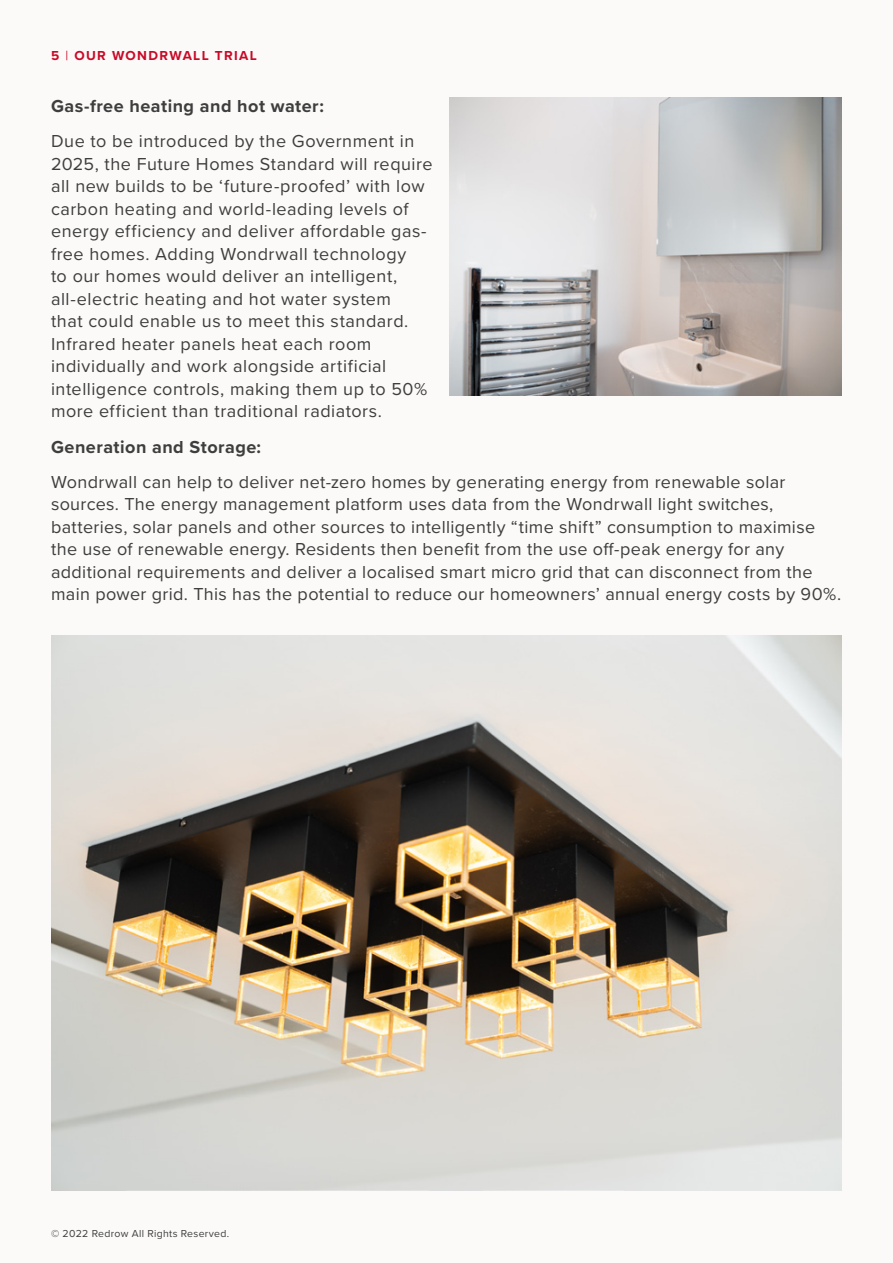
<style>
.page{position:relative;width:893px;height:1263px;background:#fbfaf8}
.page>*{position:absolute;margin:0;border:0;box-sizing:border-box;transform-origin:0 0}
.t1{font:18px/22.5px "Proxima Nova";letter-spacing:.025em;color:#3e3e3e}
.t2{font:700 18px "Proxima Nova";letter-spacing:.025em;color:#3e3e3e}
.t3{font:700 13.5px "Proxima Nova";letter-spacing:.1em;color:#ca0928}
.t4{font:10.5px "Proxima Nova";letter-spacing:.03em;color:#3e3e3e}
.s1{font-weight:400}
</style>
<div class="page">
<img style="left:51px;top:636px;width:791px;height:555px">
<img style="left:449px;top:98px;width:393px;height:297px">
<p class="t3" style="left:51px;top:45px;width:207px">5 <span class="s1">|</span> OUR WONDRWALL TRIAL</p>
<p class="t2" style="left:51px;top:93px;width:274px">Gas-free heating and hot water:</p>
<p class="t1" style="left:51px;top:129px;width:383px">Due to be introduced by the Government in 2025, the Future Homes Standard will require all new builds to be ‘future-proofed’ with low carbon heating and world-leading levels of energy efficiency and deliver affordable gas&shy;free homes. Adding Wondrwall technology<br>to our homes would deliver an intelligent, all-electric heating and hot water system<br>that could enable us to meet this standard.<br>Infrared heater panels heat each room individually and work alongside artificial intelligence controls, making them up to 50% more efficient than traditional radiators.</p>
<p class="t2" style="left:51px;top:433px;width:212px">Generation and Storage:</p>
<p class="t1" style="left:51px;top:470px;width:792px">Wondrwall can help to deliver net-zero homes by generating energy from renewable solar sources. The energy management platform uses data from the Wondrwall light switches, batteries, solar panels and other sources to intelligently “time shift” consumption to maximise the use of renewable energy. Residents then benefit from the use off-peak energy for any additional requirements and deliver a localised smart micro grid that can disconnect from the main power grid. This has the potential to reduce our homeowners’ annual energy costs by 90%.</p>
<p class="t4" style="left:51px;top:1226px;width:180px">© 2022 Redrow All Rights Reserved.</p>
</div>
